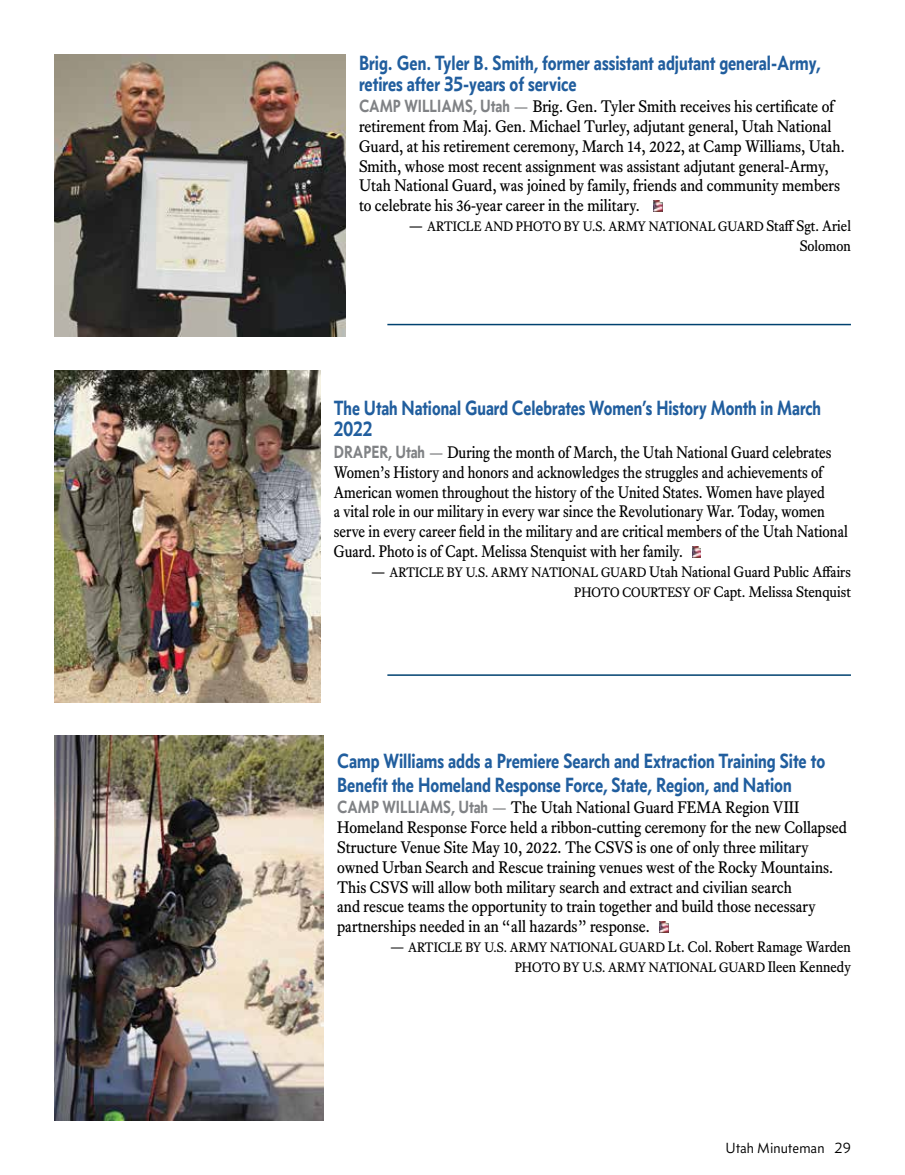
<style>
.page{position:relative;width:905px;height:1175px;background:#fff}
.page>*{position:absolute;margin:0;border:0;box-sizing:border-box;transform-origin:0 0}
.t1{font:21px/21px "Concourse T6";color:#215e9e;scale:.86 1}
.t2{font:21px/21px "Concourse T6";color:#215e9e;scale:.84 1}
.t3{font:16.5px/19.8px "Equity Text A";color:#000;scale:.95 1}
.t4{font:16.5px/19.8px "Equity Text A";color:#000;scale:.9 1}
.t5{font:15px "Equity Text A";color:#000;scale:.96 1}
.t6{font:15px "Concourse T3 Tab";color:#000}
.t7{font:15px "Equity Text A";color:#000;scale:.95 1}
.t8{font:13.5px/19.8px "Equity Text A";color:#000;text-align:right;scale:.95 1}
.s1{font-family:"Concourse T6";font-size:18px;color:#808285}
.s2{color:#6d6e71}
.s3{font-size:16.5px}
.s4{font-size:15px}
.s5{font-size:13.5px}
.s6{font-family:"Equity Text B";font-size:16.5px}
</style>
<div class="page">
<svg style="left:653px;top:200px;width:9px;height:11px"></svg>
<hr style="left:387px;top:324px;width:463px;height:1px;background:#004270">
<svg style="left:692px;top:546px;width:9px;height:11px"></svg>
<hr style="left:387px;top:674px;width:463px;height:2px;background:#004270">
<svg style="left:659px;top:921px;width:9px;height:11px"></svg>
<img style="left:54px;top:370px;width:266px;height:333px">
<img style="left:54px;top:735px;width:269px;height:385px">
<img style="left:54px;top:54px;width:291px;height:282px">
<p class="t1" style="left:359px;top:52px;width:538px">Brig. Gen. Tyler B. Smith, former assistant adjutant general-Army, retires after 35-years of service</p>
<p class="t3" style="left:359px;top:97px;width:513px"><span class="s1">CAMP WILLIAMS, Utah</span> <span class="s2">—</span> Brig. Gen. Tyler Smith receives his certificate of retirement from Maj. Gen. Michael Turley, adjutant general, Utah National Guard, at his retirement ceremony, March 14, 2022, at Camp Williams, Utah.<br>Smith, whose most recent assignment was assistant adjutant general-Army, Utah National Guard, was joined by family, friends and community members to celebrate his 36-year career in the military.</p>
<p class="t8" style="left:408px;top:217px;width:467px"><span class="s3">—</span> ARTICLE AND PHOTO BY U.S. ARMY NATIONAL GUARD <span class="s4">Staff Sgt. Ariel</span></p>
<p class="t7" style="left:799px;top:237px;width:55px">Solomon</p>
<p class="t2" style="left:334px;top:397px;width:581px">The Utah National Guard Celebrates Women’s History Month in March<br>2022</p>
<p class="t4" style="left:334px;top:442px;width:572px"><span class="s1">DRAPER, Utah</span> <span class="s2">—</span> During the month of March, the Utah National Guard celebrates Women’s History and honors and acknowledges the struggles and achievements of American women throughout the history of the United States. Women have played<br>a vital role in our military in every war since the Revolutionary War. Today, women serve in every career field in the military and are critical members of the Utah National Guard. Photo is of Capt. Melissa Stenquist with her family.</p>
<p class="t8" style="left:370px;top:562px;width:507px"><span class="s3">—</span> ARTICLE BY U.S. ARMY NATIONAL GUARD <span class="s4">Utah National Guard Public Affairs</span></p>
<p class="t5" style="left:574px;top:582px;width:290px"><span class="s5">PHOTO COURTESY OF</span> Capt. Melissa Stenquist</p>
<p class="t1" style="left:337px;top:748px;width:569px;line-height:24px">Camp Williams adds a Premiere Search and Extraction Training Site to<br>Benefit the Homeland Response Force, State, Region, and Nation</p>
<p class="t3" style="left:337px;top:798px;width:538px"><span class="s1">CAMP WILLIAMS, Utah</span> <span class="s2">—</span> The Utah National Guard FEMA Region VIII Homeland Response Force held a ribbon-cutting ceremony for the new Collapsed Structure Venue Site May 10, 2022. The CSVS is one of only three military owned Urban Search and Rescue training venues west of the Rocky Mountains.<br>This CSVS will allow both military search and extract and civilian search<br>and rescue teams the opportunity to train together and build those necessary partnerships needed in an “all hazards” response.</p>
<p class="t8" style="left:389px;top:937px;width:487px"><span class="s6">—</span> ARTICLE BY U.S. ARMY NATIONAL GUARD <span class="s4">Lt. Col. Robert Ramage Warden<br></span>PHOTO BY U.S. ARMY NATIONAL GUARD <span class="s4">Ileen Kennedy</span></p>
<p class="t6" style="left:725px;top:1139px;width:127px">Utah Minuteman 29</p>
</div>
